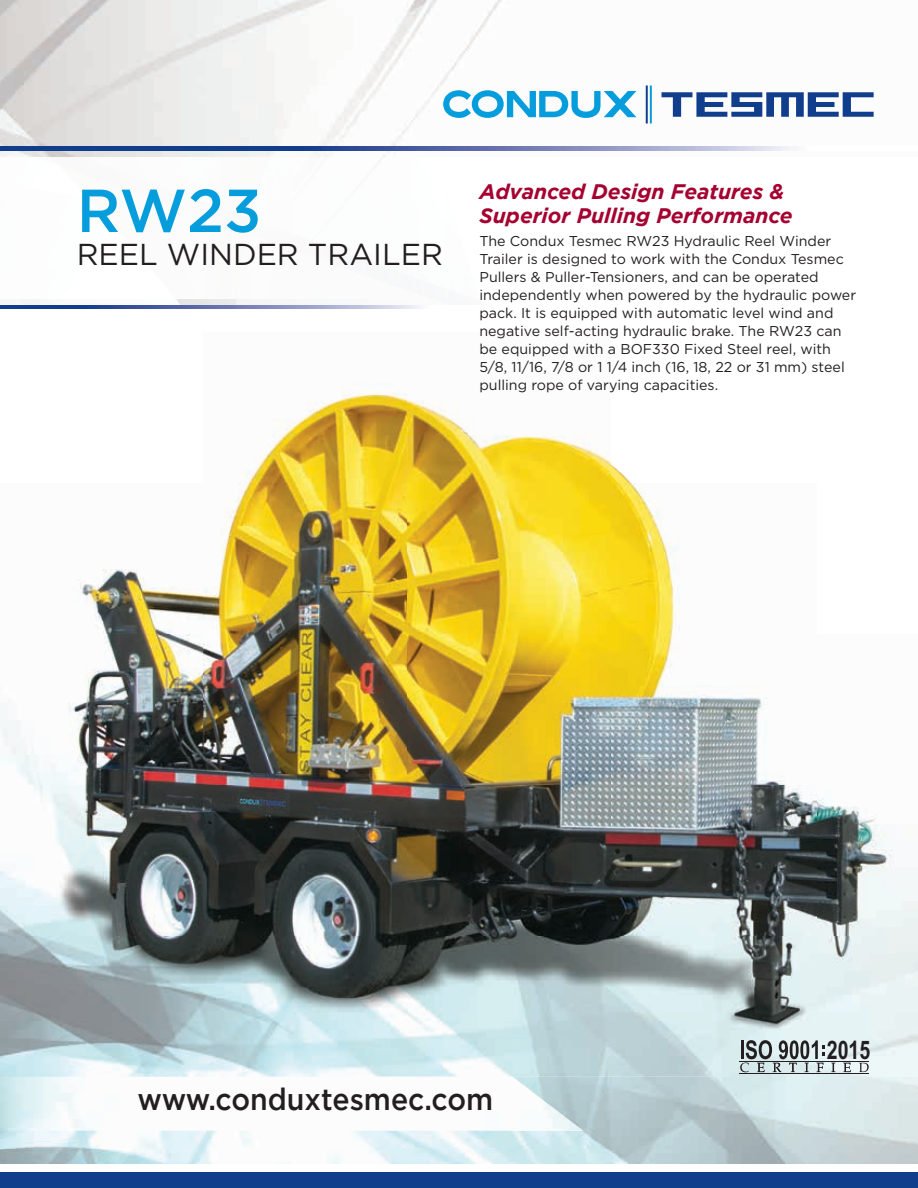
<style>
.page{position:relative;width:918px;height:1188px;background:#fff}
.page>*{position:absolute;margin:0;border:0;box-sizing:border-box;transform-origin:0 0}
.t1{font:500 60.45px "Gotham";color:#069ddc}
.t2{font:30.3px "Gotham";color:#231f20}
.t3{font:500 30px "Gotham";color:#231f20;scale:.95 1}
.t4{font:700 25.65px "Arial Narrow";color:#231f20;scale:.93 1}
.t5{font:italic 700 21px/24px "Gotham";color:#a50231}
.t6{font:14.25px/18px "Gotham";color:#231f20}
</style>
<div class="page">
<img style="left:0;top:0;width:918px;height:1077px">
<img style="left:0;top:1149px;width:918px;height:15px">
<img style="left:0;top:1131px;width:510px;height:18px">
<div style="left:0;top:1172px;width:918px;height:16px;background:#103d8c"></div>
<img style="left:0;top:305px;width:648px;height:3px">
<img style="left:0;top:147px;width:918px;height:3px">
<img style="left:0;top:1077px;width:583px;height:54px">
<svg style="left:831px;top:1063px;width:4px;height:9px"></svg>
<svg style="left:843px;top:1063px;width:8px;height:9px"></svg>
<svg style="left:859px;top:1063px;width:10px;height:9px"></svg>
<hr style="left:740px;top:1061px;width:129px;height:1px;background:#231f20">
<hr style="left:740px;top:1073px;width:129px;height:1px;background:#231f20">
<svg style="left:740px;top:1040px;width:85px;height:32px;background:#9ca6a7"></svg>
<svg style="left:662px;top:92px;width:212px;height:25px"></svg>
<svg style="left:443px;top:90px;width:193px;height:28px"></svg>
<svg style="left:646px;top:86px;width:6px;height:38px"></svg>
<h1 class="t1" style="left:77px;top:171px;width:186px">RW23</h1>
<h2 class="t2" style="left:77px;top:234px;width:368px">REEL WINDER TRAILER</h2>
<h3 class="t5" style="left:479px;top:179px;width:315px">Advanced Design Features &amp;<br>Superior Pulling Performance</h3>
<p class="t6" style="left:479px;top:232px;width:378px">The Condux Tesmec RW23 Hydraulic Reel Winder Trailer is designed to work with the Condux Tesmec Pullers &amp; Puller-Tensioners, and can be operated independently when powered by the hydraulic power pack. It is equipped with automatic level wind and negative self-acting hydraulic brake. The RW23 can be equipped with a BOF330 Fixed Steel reel, with 5/8, 11/16, 7/8 or 1 1/4 inch (16, 18, 22 or 31 mm) steel pulling rope of varying capacities.</p>
<h3 class="t4" style="left:827px;top:1031px;width:48px">2015</h3>
<h3 class="t3" style="left:137px;top:1080px;width:376px">www.conduxtesmec.com</h3>
</div>
